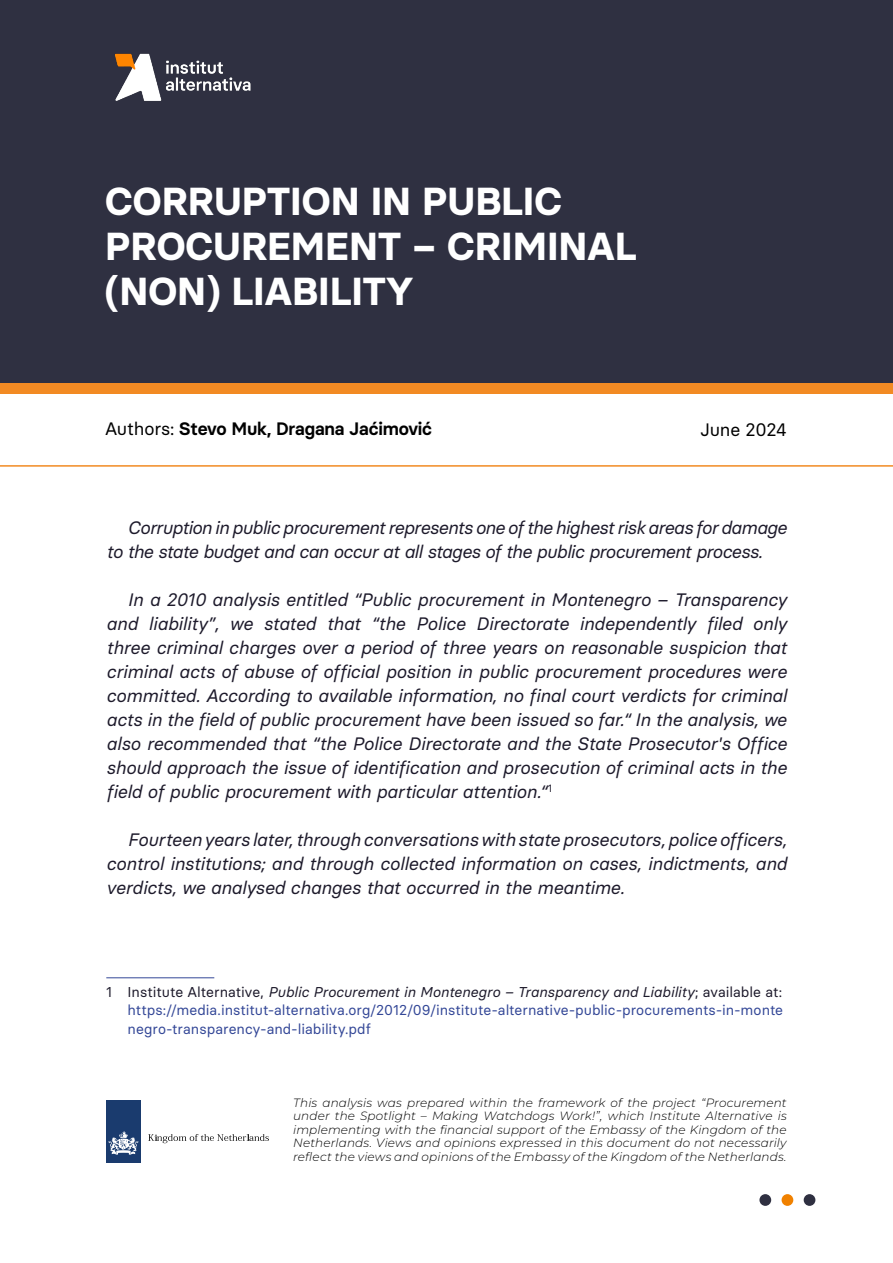
<style>
.page{position:relative;width:893px;height:1263px;background:#fff}
.page>*{position:absolute;margin:0;border:0;box-sizing:border-box;transform-origin:0 0}
.t1{font:700 39px/45px "Basier Circle";color:#fff}
.t2{font:italic 18px/24px "Basier Circle";letter-spacing:-.03em;color:#1d1a2b;text-align:justify}
.t3{font:600 18px "Basier Circle";letter-spacing:-.01em;color:#000}
.t4{font:18px "Basier Circle";letter-spacing:-.01em;color:#000}
.t5{font:14.25px/18.8px "Basier Circle";color:#334797;text-align:justify}
.t6{font:italic 300 12px/13.5px "Montserrat";letter-spacing:.01em;color:#000;text-align:justify}
.s1{font-weight:400}
.s2{color:#1d1a2b}
.s3{font-style:italic;color:#1d1a2b}
</style>
<div class="page">
<div style="left:759px;top:1194px;width:12px;height:12px;background:#2f3041;border-radius:50%"></div>
<div style="left:782px;top:1194px;width:11px;height:12px;background:#f08100;border-radius:50%"></div>
<div style="left:804px;top:1194px;width:11px;height:12px;background:#2f3041;border-radius:50%"></div>
<div style="left:0;top:0;width:893px;height:383px;background:#2f3041"></div>
<hr style="left:0;top:465px;width:893px;height:2px;background:#f28a23">
<div style="left:0;top:384px;width:893px;height:10px;background:#f28a23"></div>
<svg style="left:148px;top:1134px;width:121px;height:9px"></svg>
<div style="left:106px;top:1100px;width:35px;height:63px;background:#1a3b6e"></div>
<svg style="left:109px;top:1131px;width:29px;height:24px"></svg>
<img style="left:114px;top:53px;width:137px;height:48px">
<hr style="left:106px;top:977px;width:108px;height:1px;background:#334797">
<h1 class="t1" style="left:105px;top:178px;width:533px">CORRUPTION IN PUBLIC<br>PROCUREMENT – CRIMINAL (NON) LIABILITY</h1>
<p class="t3" style="left:105px;top:418px;width:328px"><span class="s1">Authors:</span> Stevo Muk, Dragana Jaćimović</p>
<p class="t4" style="left:700px;top:418px;width:88px">June 2024</p>
<p class="t2" style="left:106px;top:515px;width:682px;text-indent:21px">Corruption in public procurement represents one of the highest risk areas for damage to the state budget and can occur at all stages of the public procurement process.</p>
<p class="t2" style="left:106px;top:587px;width:682px;text-indent:21px">In a 2010 analysis entitled “Public procurement in Montenegro – Transparency and liability”, we stated that “the Police Directorate independently filed only three criminal charges over a period of three years on reasonable suspicion that criminal acts of abuse of official position in public procurement procedures were committed. According to available information, no final court verdicts for criminal acts in the field of public procurement have been issued so far.“ In the analysis, we also recommended that “the Police Directorate and the State Prosecutor's Office should approach the issue of identification and prosecution of criminal acts in the field of public procurement with particular attention.“<sup>1</sup></p>
<p class="t2" style="left:106px;top:827px;width:682px;text-indent:21px">Fourteen years later, through conversations with state prosecutors, police officers, control institutions; and through collected information on cases, indictments, and verdicts, we analysed changes that occurred in the meantime.</p>
<p class="t5" style="left:128px;top:982px;width:657px;text-indent:-21px"><span class="s2">1 Institute Alternative,</span> <span class="s3">Public Procurement in Montenegro – Transparency and Liability</span><span class="s2">; available at: </span>https://media.institut-alternativa.org/2012/09/institute-alternative-public-procurements-in-monte negro-transparency-and-liability.pdf</p>
<p class="t6" style="left:293px;top:1095px;width:495px">This analysis was prepared within the framework of the project “Procurement under the Spotlight – Making Watchdogs Work!”, which Institute Alternative is implementing with the financial support of the Embassy of the Kingdom of the Netherlands. Views and opinions expressed in this document do not necessarily reflect the views and opinions of the Embassy of the Kingdom of the Netherlands.</p>
</div>
